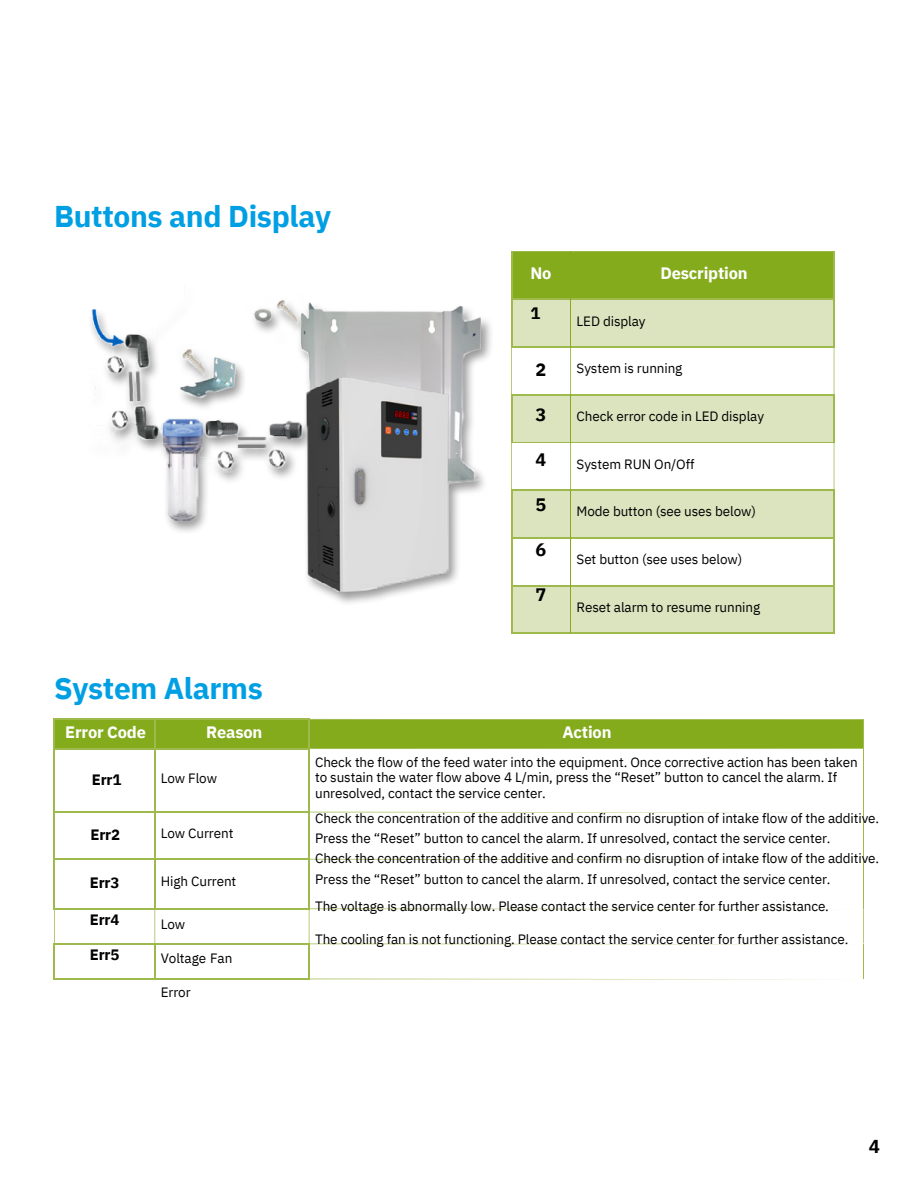
<style>
.page{position:relative;width:918px;height:1188px;background:#fff}
.page>*{position:absolute;margin:0;border:0;box-sizing:border-box;transform-origin:0 0}
.t1{font:700 30px "IBM Plex Sans";letter-spacing:-.01em;color:#009fe3}
.t2{font:700 18.6px "IBM Plex Sans";color:#000}
.t3{font:700 18px "IBM Plex Sans";color:#000}
.t4{font:700 16.5px "IBM Plex Sans";letter-spacing:-.01em;color:#fff}
.t5{font:700 16.5px "IBM Plex Sans";color:#000}
.t6{font:700 15px "IBM Plex Sans";letter-spacing:-.01em;color:#000}
.t7{font:13.5px/15.8px "IBM Plex Sans";letter-spacing:-.01em;color:#000}
</style>
<div class="page">
<img style="left:322px;top:319px;width:169px;height:284px">
<img style="left:90px;top:300px;width:391px;height:292px">
<div style="left:512px;top:252px;width:322px;height:47px;background:#84ab1c"></div>
<div style="left:512px;top:300px;width:322px;height:333px;background:#dbe4bf"></div>
<svg style="left:512px;top:348px;width:322px;height:237px"></svg>
<hr style="left:511px;top:251px;width:60px;height:1px;background:#9eb94c">
<hr style="left:511px;top:252px;width:1px;height:47px;background:#9eb94c">
<hr style="left:571px;top:251px;width:263px;height:1px;background:#9eb94c">
<hr style="left:834px;top:252px;width:1px;height:47px;background:#9eb94c">
<hr style="left:511px;top:299px;width:60px;height:1px;background:#9eb94c">
<hr style="left:511px;top:300px;width:1px;height:47px;background:#9eb94c">
<hr style="left:571px;top:299px;width:263px;height:1px;background:#9eb94c">
<hr style="left:834px;top:300px;width:1px;height:47px;background:#9eb94c">
<hr style="left:511px;top:347px;width:60px;height:1px;background:#9eb94c">
<hr style="left:511px;top:347px;width:1px;height:47px;background:#9eb94c">
<hr style="left:571px;top:347px;width:263px;height:1px;background:#9eb94c">
<hr style="left:834px;top:347px;width:1px;height:47px;background:#9eb94c">
<hr style="left:511px;top:394px;width:60px;height:1px;background:#9eb94c">
<hr style="left:511px;top:395px;width:1px;height:47px;background:#9eb94c">
<hr style="left:571px;top:394px;width:263px;height:1px;background:#9eb94c">
<hr style="left:834px;top:395px;width:1px;height:47px;background:#9eb94c">
<hr style="left:511px;top:442px;width:60px;height:1px;background:#9eb94c">
<hr style="left:511px;top:443px;width:1px;height:47px;background:#9eb94c">
<hr style="left:571px;top:442px;width:263px;height:1px;background:#9eb94c">
<hr style="left:834px;top:443px;width:1px;height:47px;background:#9eb94c">
<hr style="left:511px;top:490px;width:60px;height:1px;background:#9eb94c">
<hr style="left:511px;top:491px;width:1px;height:47px;background:#9eb94c">
<hr style="left:571px;top:490px;width:263px;height:1px;background:#9eb94c">
<hr style="left:834px;top:491px;width:1px;height:47px;background:#9eb94c">
<hr style="left:511px;top:538px;width:60px;height:1px;background:#9eb94c">
<hr style="left:511px;top:538px;width:1px;height:47px;background:#9eb94c">
<hr style="left:571px;top:538px;width:263px;height:1px;background:#9eb94c">
<hr style="left:834px;top:538px;width:1px;height:47px;background:#9eb94c">
<hr style="left:511px;top:585px;width:60px;height:1px;background:#9eb94c">
<hr style="left:511px;top:586px;width:1px;height:47px;background:#9eb94c">
<hr style="left:571px;top:585px;width:263px;height:1px;background:#9eb94c">
<hr style="left:834px;top:586px;width:1px;height:47px;background:#9eb94c">
<hr style="left:511px;top:633px;width:60px;height:1px;background:#9eb94c">
<hr style="left:571px;top:633px;width:263px;height:1px;background:#9eb94c">
<hr style="left:570px;top:252px;width:1px;height:47px;background:#84ab1c">
<hr style="left:570px;top:300px;width:1px;height:47px;background:#84ab1c">
<hr style="left:570px;top:347px;width:1px;height:47px;background:#84ab1c">
<hr style="left:570px;top:395px;width:1px;height:47px;background:#84ab1c">
<hr style="left:570px;top:443px;width:1px;height:47px;background:#84ab1c">
<hr style="left:570px;top:491px;width:1px;height:47px;background:#84ab1c">
<hr style="left:570px;top:538px;width:1px;height:47px;background:#84ab1c">
<hr style="left:570px;top:586px;width:1px;height:47px;background:#84ab1c">
<hr style="left:54px;top:749px;width:1px;height:63px;background:#9eb94c">
<hr style="left:154px;top:749px;width:1px;height:63px;background:#9eb94c">
<svg style="left:54px;top:719px;width:810px;height:30px;background:#86ac20"></svg>
<hr style="left:309px;top:749px;width:1px;height:63px;background:#9eb94c">
<hr style="left:863px;top:749px;width:1px;height:63px;background:#9eb94c">
<hr style="left:54px;top:812px;width:101px;height:1px;background:#9eb94c">
<hr style="left:54px;top:812px;width:1px;height:47px;background:#9eb94c">
<hr style="left:155px;top:812px;width:154px;height:1px;background:#9eb94c">
<hr style="left:154px;top:812px;width:1px;height:47px;background:#9eb94c">
<svg style="left:310px;top:812px;width:511px;height:1px"></svg>
<hr style="left:309px;top:812px;width:1px;height:47px;background:#9eb94c">
<hr style="left:863px;top:812px;width:1px;height:47px;background:#9eb94c">
<hr style="left:54px;top:859px;width:101px;height:1px;background:#9eb94c">
<hr style="left:54px;top:860px;width:1px;height:48px;background:#9eb94c">
<hr style="left:155px;top:859px;width:154px;height:1px;background:#9eb94c">
<hr style="left:154px;top:860px;width:1px;height:48px;background:#9eb94c">
<svg style="left:309px;top:859px;width:555px;height:1px"></svg>
<hr style="left:309px;top:860px;width:1px;height:48px;background:#9eb94c">
<hr style="left:863px;top:860px;width:1px;height:48px;background:#9eb94c">
<hr style="left:54px;top:908px;width:101px;height:1px;background:#9eb94c">
<hr style="left:54px;top:909px;width:1px;height:35px;background:#9eb94c">
<hr style="left:155px;top:908px;width:154px;height:1px;background:#9eb94c">
<hr style="left:154px;top:909px;width:1px;height:35px;background:#9eb94c">
<svg style="left:309px;top:908px;width:555px;height:1px"></svg>
<hr style="left:309px;top:909px;width:1px;height:35px;background:#9eb94c">
<hr style="left:863px;top:909px;width:1px;height:35px;background:#9eb94c">
<hr style="left:54px;top:944px;width:101px;height:1px;background:#9eb94c">
<hr style="left:54px;top:944px;width:1px;height:35px;background:#9eb94c">
<hr style="left:155px;top:944px;width:154px;height:1px;background:#9eb94c">
<hr style="left:154px;top:944px;width:1px;height:35px;background:#9eb94c">
<svg style="left:310px;top:944px;width:511px;height:1px"></svg>
<hr style="left:309px;top:944px;width:1px;height:35px;background:#9eb94c">
<hr style="left:863px;top:944px;width:1px;height:35px;background:#9eb94c">
<hr style="left:54px;top:979px;width:101px;height:1px;background:#9eb94c">
<hr style="left:155px;top:979px;width:154px;height:1px;background:#9eb94c">
<svg style="left:309px;top:979px;width:512px;height:1px"></svg>
<h2 class="t1" style="left:54px;top:197px;width:279px">Buttons and Display</h2>
<p class="t1" style="left:54px;top:669px;width:210px">System Alarms</p>
<p class="t4" style="left:65px;top:721px;width:82px">Error Code</p>
<h2 class="t4" style="left:206px;top:721px;width:58px">Reason</h2>
<h2 class="t4" style="left:531px;top:262px;width:23px">No</h2>
<h2 class="t5" style="left:531px;top:303px;width:11px">1</h2>
<p class="t3" style="left:535px;top:357px;width:12px">2</p>
<p class="t3" style="left:535px;top:402px;width:12px">3</p>
<p class="t3" style="left:535px;top:447px;width:12px">4</p>
<p class="t3" style="left:535px;top:492px;width:12px">5</p>
<p class="t3" style="left:535px;top:537px;width:12px">6</p>
<p class="t3" style="left:535px;top:582px;width:12px">7</p>
<p class="t4" style="left:660px;top:262px;width:89px">Description</p>
<h1 class="t7" style="left:577px;top:313px;width:71px">LED display</h1>
<h2 class="t7" style="left:577px;top:360px;width:107px">System is running</h2>
<p class="t7" style="left:577px;top:408px;width:189px">Check error code in LED display</p>
<h2 class="t7" style="left:577px;top:456px;width:119px">System RUN On/Off</h2>
<p class="t7" style="left:577px;top:503px;width:181px">Mode button (see uses below)</p>
<h3 class="t7" style="left:577px;top:551px;width:167px">Set button (see uses below)</h3>
<h3 class="t7" style="left:577px;top:599px;width:185px">Reset alarm to resume running</h3>
<p class="t4" style="left:563px;top:721px;width:51px">Action</p>
<p class="t6" style="left:92px;top:770px;width:31px">Err1</p>
<p class="t6" style="left:90px;top:825px;width:31px">Err2</p>
<p class="t6" style="left:90px;top:873px;width:31px">Err3</p>
<p class="t6" style="left:90px;top:910px;width:31px">Err4</p>
<p class="t6" style="left:90px;top:945px;width:31px">Err5</p>
<p class="t7" style="left:161px;top:770px;width:58px">Low Flow</p>
<p class="t7" style="left:161px;top:825px;width:74px">Low Current</p>
<p class="t7" style="left:161px;top:873px;width:77px">High Current</p>
<p class="t7" style="left:161px;top:916px;width:26px">Low</p>
<p class="t7" style="left:161px;top:950px;width:73px">Voltage Fan</p>
<p class="t7" style="left:161px;top:984px;width:31px">Error</p>
<h3 class="t7" style="left:315px;top:754px;width:544px">Check the flow of the feed water into the equipment. Once corrective action has been taken to sustain the water flow above 4 L/min, press the “Reset” button to cancel the alarm. If unresolved, contact the service center.</h3>
<p class="t7" style="left:315px;top:810px;width:566px">Check the concentration of the additive and confirm no disruption of intake flow of the additive.</p>
<p class="t7" style="left:315px;top:830px;width:517px">Press the “Reset” button to cancel the alarm. If unresolved, contact the service center.</p>
<h2 class="t7" style="left:315px;top:851px;width:566px">Check the concentration of the additive and confirm no disruption of intake flow of the additive.</h2>
<p class="t7" style="left:315px;top:871px;width:517px">Press the “Reset” button to cancel the alarm. If unresolved, contact the service center.</p>
<p class="t7" style="left:315px;top:898px;width:515px">The voltage is abnormally low. Please contact the service center for further assistance.</p>
<p class="t7" style="left:315px;top:932px;width:535px">The cooling fan is not functioning. Please contact the service center for further assistance.</p>
<p class="t2" style="left:869px;top:1134px;width:13px">4</p>
</div>
